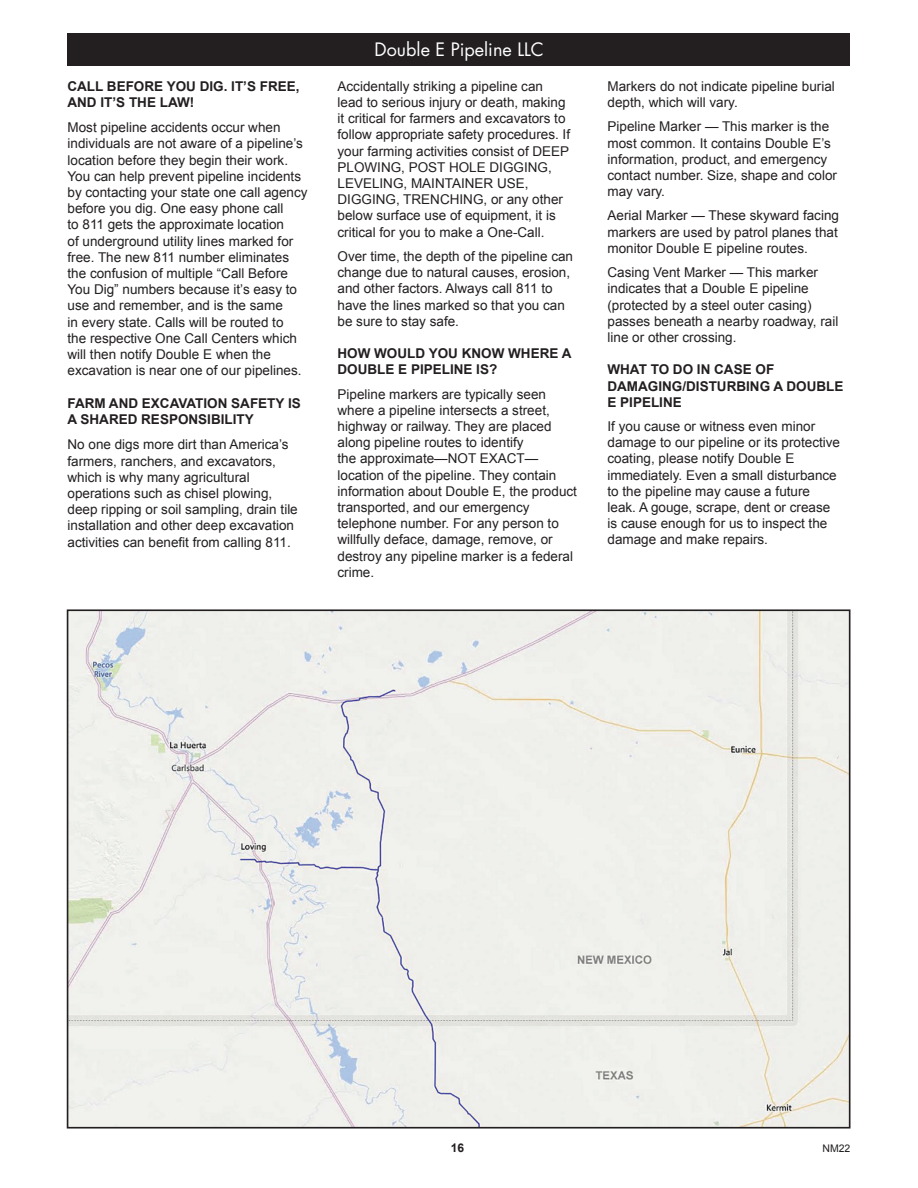
<style>
.page{position:relative;width:918px;height:1188px;background:#fff}
.page>*{position:absolute;margin:0;border:0;box-sizing:border-box;transform-origin:0 0}
.t1{font:18px "Futura";color:#fff}
.t2{font:13.5px/16.2px "Arial";color:#231f20}
.t3{font:700 13.5px/16.2px "Arial";color:#231f20}
.t4{font:700 12px "Arial";color:#231f20}
.t5{font:10.5px "Arial";color:#231f20}
</style>
<div class="page">
<div style="left:68px;top:34px;width:782px;height:32px;background:#231f20"></div>
<img style="left:70px;top:612px;width:777px;height:514px">
<p class="t3" style="left:68px;top:78px;width:234px">CALL BEFORE YOU DIG. IT’S FREE,<br>AND IT’S THE LAW!</p>
<p class="t2" style="left:68px;top:120px;width:242px">Most pipeline accidents occur when individuals are not aware of a pipeline’s location before they begin their work.<br>You can help prevent pipeline incidents by contacting your state one call agency before you dig. One easy phone call<br>to 811 gets the approximate location<br>of underground utility lines marked for free. The new 811 number eliminates the confusion of multiple “Call Before You Dig” numbers because it’s easy to use and remember, and is the same<br>in every state. Calls will be routed to<br>the respective One Call Centers which will then notify Double E when the excavation is near one of our pipelines.</p>
<p class="t3" style="left:68px;top:396px;width:235px">FARM AND EXCAVATION SAFETY IS<br>A SHARED RESPONSIBILITY</p>
<p class="t2" style="left:68px;top:437px;width:232px">No one digs more dirt than America’s farmers, ranchers, and excavators, which is why many agricultural operations such as chisel plowing, deep ripping or soil sampling, drain tile installation and other deep excavation activities can benefit from calling 811.</p>
<p class="t1" style="left:375px;top:38px;width:171px">Double E Pipeline LLC</p>
<p class="t2" style="left:338px;top:78px;width:234px">Accidentally striking a pipeline can lead to serious injury or death, making it critical for farmers and excavators to follow appropriate safety procedures. If your farming activities consist of DEEP PLOWING, POST HOLE DIGGING, LEVELING, MAINTAINER USE, DIGGING, TRENCHING, or any other below surface use of equipment, it is critical for you to make a One-Call.</p>
<p class="t2" style="left:338px;top:248px;width:237px">Over time, the depth of the pipeline can change due to natural causes, erosion, and other factors. Always call 811 to have the lines marked so that you can be sure to stay safe.</p>
<p class="t3" style="left:338px;top:346px;width:235px">HOW WOULD YOU KNOW WHERE A<br>DOUBLE E PIPELINE IS?</p>
<p class="t2" style="left:338px;top:386px;width:241px">Pipeline markers are typically seen where a pipeline intersects a street, highway or railway. They are placed along pipeline routes to identify<br>the approximate—NOT EXACT— location of the pipeline. They contain information about Double E, the product transported, and our emergency telephone number. For any person to willfully deface, damage, remove, or destroy any pipeline marker is a federal crime.</p>
<p class="t2" style="left:608px;top:78px;width:229px">Markers do not indicate pipeline burial depth, which will vary.</p>
<p class="t2" style="left:608px;top:119px;width:231px">Pipeline Marker — This marker is the most common. It contains Double E’s information, product, and emergency contact number. Size, shape and color may vary.</p>
<p class="t2" style="left:608px;top:208px;width:233px;text-align:justify">Aerial Marker — These skyward facing markers are used by patrol planes that monitor Double E pipeline routes.</p>
<p class="t2" style="left:608px;top:264px;width:232px">Casing Vent Marker — This marker indicates that a Double E pipeline (protected by a steel outer casing) passes beneath a nearby roadway, rail line or other crossing.</p>
<p class="t3" style="left:608px;top:362px;width:237px">WHAT TO DO IN CASE OF<br>DAMAGING/DISTURBING A DOUBLE<br>E PIPELINE</p>
<p class="t2" style="left:608px;top:418px;width:234px">If you cause or witness even minor damage to our pipeline or its protective coating, please notify Double E immediately. Even a small disturbance to the pipeline may cause a future leak. A gouge, scrape, dent or crease is cause enough for us to inspect the damage and make repairs.</p>
<p class="t4" style="left:451px;top:1140px;width:15px">16</p>
<p class="t5" style="left:822px;top:1141px;width:30px">NM22</p>
</div>
